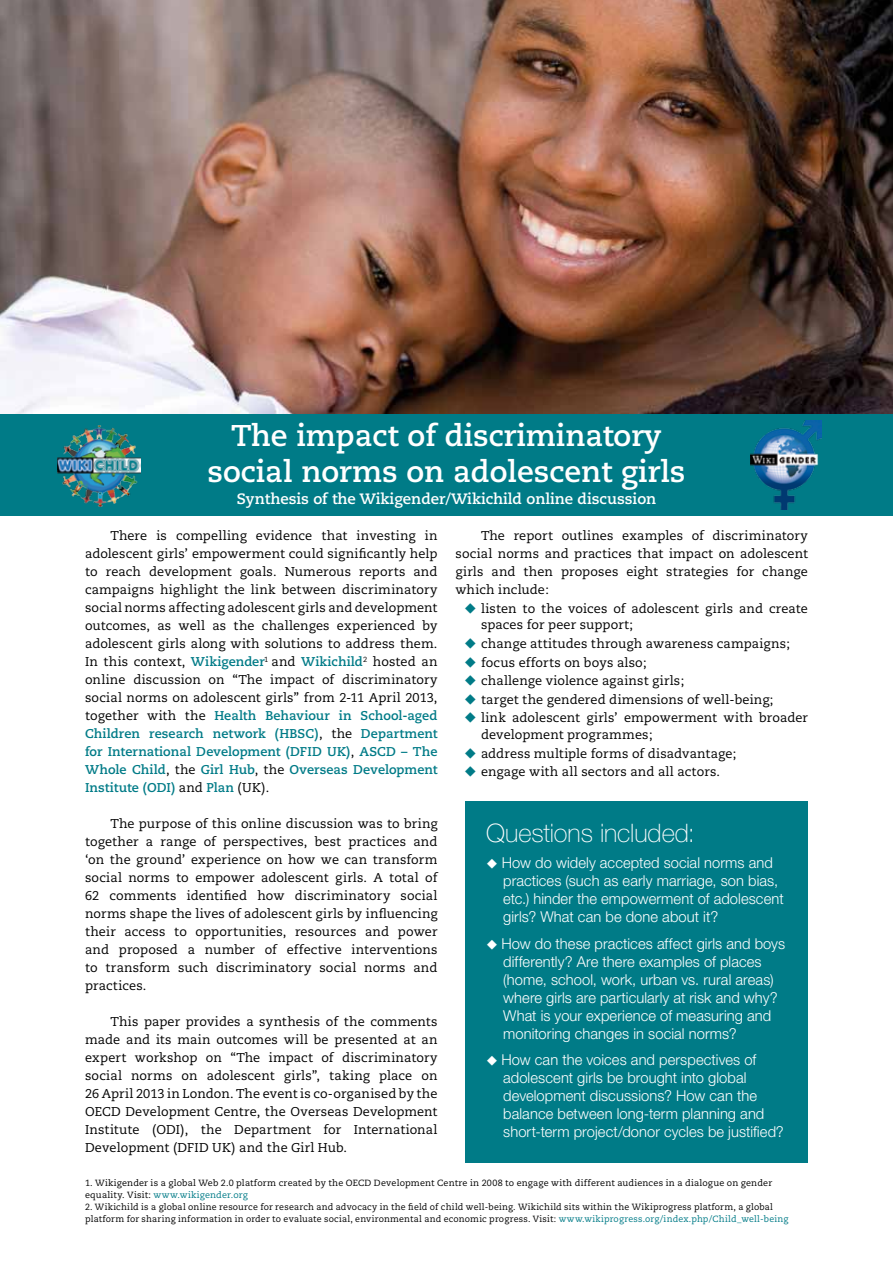
<style>
.page{position:relative;width:893px;height:1263px;background:#fff}
.page>*{position:absolute;margin:0;border:0;box-sizing:border-box;transform-origin:0 0}
.t1{font:700 30px/36px "Caecilia";color:#fff;text-align:center}
.t2{font:100 25.5px "Helvetica Neue";letter-spacing:-.005em;color:#fff}
.t3{font:300 15px/18px "Helvetica Neue";letter-spacing:.005em;color:#fff}
.t4{font:700 15px "Caecilia";color:#fff}
.t5{font:12.75px/18px "Caecilia";letter-spacing:.01em;color:#000;text-align:justify}
.t6{font:9px/12px "Caecilia";letter-spacing:.02em;color:#000}
.s1{font-weight:700;color:#007b87}
.s2{color:#007b87}
</style>
<div class="page">
<img style="left:0;top:0;width:893px;height:415px">
<div style="left:465px;top:800px;width:343px;height:362px;background:#007b87"></div>
<div style="left:0;top:415px;width:893px;height:101px;background:#007b87"></div>
<img style="left:58px;top:425px;width:82px;height:81px">
<img style="left:750px;top:420px;width:71px;height:89px">
<h1 class="t1" style="left:207px;top:418px;width:479px">The impact of discriminatory social norms on adolescent girls</h1>
<p class="t4" style="left:237px;top:490px;width:421px">Synthesis of the Wikigender/Wikichild online discussion</p>
<p class="t5" style="left:85px;top:527px;width:354px;text-indent:26px">There is compelling evidence that investing in adolescent girls’ empowerment could significantly help to reach development goals. Numerous reports and campaigns highlight the link between discriminatory social norms affecting adolescent girls and development outcomes, as well as the challenges experienced by adolescent girls along with solutions to address them.<br>In this context, <span class="s1">Wikigender</span><sup>1</sup> and <span class="s1">Wikichild</span><sup>2</sup> hosted an online discussion on “The impact of discriminatory social norms on adolescent girls” from 2-11 April 2013, together with the <span class="s1">Health Behaviour in School-aged Children research network (HBSC)</span>, the <span class="s1">Department for International Development (DFID UK)</span>, <span class="s1">ASCD – The Whole Child</span>, the <span class="s1">Girl Hub</span>, the <span class="s1">Overseas Development Institute (ODI)</span> and <span class="s1">Plan</span> (UK).</p>
<p class="t5" style="left:85px;top:815px;width:354px;text-indent:26px">The purpose of this online discussion was to bring together a range of perspectives, best practices and ‘on the ground’ experience on how we can transform social norms to empower adolescent girls. A total of 62 comments identified how discriminatory social norms shape the lives of adolescent girls by influencing their access to opportunities, resources and power and proposed a number of effective interventions to transform such discriminatory social norms and practices.</p>
<p class="t5" style="left:85px;top:1013px;width:354px;text-indent:26px">This paper provides a synthesis of the comments made and its main outcomes will be presented at an expert workshop on “The impact of discriminatory social norms on adolescent girls”, taking place on 26 April 2013 in London. The event is co-organised by the OECD Development Centre, the Overseas Development Institute (ODI), the Department for International Development (DFID UK) and the Girl Hub.</p>
<p class="t5" style="left:455px;top:527px;width:354px;text-indent:26px">The report outlines examples of discriminatory social norms and practices that impact on adolescent girls and then proposes eight strategies for change which include:</p>
<p class="t5" style="left:481px;top:600px;width:328px;line-height:16.5px">listen to the voices of adolescent girls and create spaces for peer support;</p>
<p class="t5" style="left:481px;top:634px;width:328px;line-height:18.6px;text-align:left">change attitudes through awareness campaigns; focus efforts on boys also;<br>challenge violence against girls;<br>target the gendered dimensions of well-being;<br>link adolescent girls’ empowerment with broader</p>
<p class="t5" style="left:481px;top:725px;width:257px;line-height:18.6px;text-align:left">development programmes;<br>address multiple forms of disadvantage; engage with all sectors and all actors.</p>
<h2 class="t2" style="left:486px;top:819px;width:210px">Questions included:</h2>
<p class="t3" style="left:503px;top:854px;width:282px;text-indent:-17px">◆ How do widely accepted social norms and practices (such as early marriage, son bias, etc.) hinder the empowerment of adolescent girls? What can be done about it?</p>
<p class="t3" style="left:503px;top:934px;width:283px;text-indent:-17px">◆ How do these practices affect girls and boys differently? Are there examples of places (home, school, work, urban vs. rural areas) where girls are particularly at risk and why?<br>What is your experience of measuring and monitoring changes in social norms?</p>
<p class="t3" style="left:503px;top:1051px;width:282px;text-indent:-17px">◆ How can the voices and perspectives of adolescent girls be brought into global development discussions? How can the balance between long-term planning and short-term project/donor cycles be justified?</p>
<p class="t6" style="left:85px;top:1176px;width:689px">1. Wikigender is a global Web 2.0 platform created by the OECD Development Centre in 2008 to engage with different audiences in a dialogue on gender equality. Visit: <span class="s2">www.wikigender.org</span></p>
<p class="t6" style="left:85px;top:1200px;width:705px">2. Wikichild is a global online resource for research and advocacy in the field of child well-being. Wikichild sits within the Wikiprogress platform, a global platform for sharing information in order to evaluate social, environmental and economic progress. Visit: <span class="s2">www.wikiprogress.org/index.php/Child_well-being</span></p>
</div>
